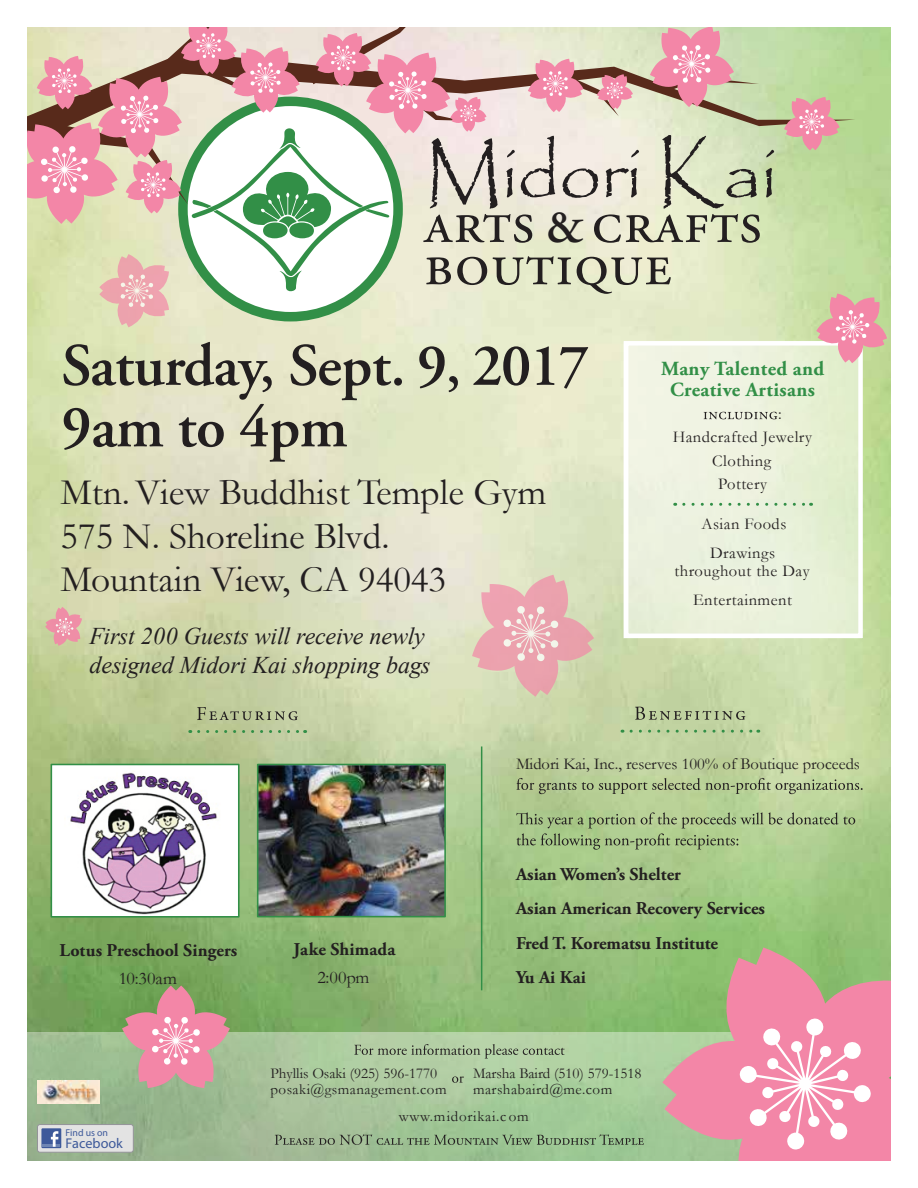
<style>
.page{position:relative;width:918px;height:1188px;background:#fff}
.page>*{position:absolute;margin:0;border:0;box-sizing:border-box;transform-origin:0 0}
.t1{font:75.75px "Papyrus";letter-spacing:-.01em;color:#231f20}
.t2{font:600 60px/61.5px "Adobe Garamond Pro";letter-spacing:-.01em;color:#231f20}
.t3{font:600 46.65px "Adobe Garamond Pro";color:#231f20}
.t4{font:37.5px/43.5px "Garamond";color:#231f20}
.t5{font:italic 24px/28.8px "Times New Roman";letter-spacing:-.005em;color:#231f20}
.t6{font:700 19.95px/21.1px "Adobe Garamond Pro";letter-spacing:.02em;color:#328f47;text-align:center}
.t7{font:700 18px/34.5px "Adobe Garamond Pro";color:#231f20}
.t8{font:18px "Garamond";color:#231f20}
.t9{font:16.5px/29.1px "Garamond";letter-spacing:.03em;color:#231f20;text-align:center}
.t10{font:16.5px "Garamond";color:#231f20}
.t11{font:15px/26.8px "Garamond";letter-spacing:.03em;color:#231f20}
.t12{font:15px "Garamond";color:#231f20}
.t13{font:14.25px "Myriad Pro";color:#3d599a}
.t14{font:9.9px "Myriad Pro";color:#3d599a}
</style>
<div class="page">
<img style="left:27px;top:27px;width:864px;height:1005px">
<svg style="left:27px;top:1032px;width:635px;height:129px;background:#a4c398"></svg>
<svg style="left:275px;top:1134px;width:369px;height:11px;background:#87a47e"></svg>
<svg style="left:354px;top:1044px;width:211px;height:15px;background:#9fb792"></svg>
<svg style="left:452px;top:1076px;width:12px;height:7px"></svg>
<svg style="left:199px;top:730px;width:107px;height:3px"></svg>
<svg style="left:197px;top:707px;width:101px;height:13px"></svg>
<svg style="left:631px;top:730px;width:128px;height:3px"></svg>
<svg style="left:635px;top:707px;width:110px;height:13px"></svg>
<div style="left:51px;top:764px;width:188px;height:153px;background:#fff"></div>
<img style="left:70px;top:771px;width:147px;height:144px">
<div style="left:51px;top:764px;width:189px;height:154px;border:2px solid #328f47"></div>
<img style="left:260px;top:767px;width:183px;height:147px">
<div style="left:257px;top:764px;width:189px;height:153px;border:2px solid #328f47"></div>
<img style="left:38px;top:1081px;width:62px;height:23px">
<hr style="left:481px;top:746px;width:1px;height:244px;background:#328f47">
<div style="left:37px;top:1125px;width:96px;height:27px;background:#e3e3e3;border-radius:2px"></div>
<div style="left:37px;top:1124px;width:97px;height:28px;border:1px solid #949499;border-radius:2px"></div>
<div style="left:41px;top:1128px;width:20px;height:20px;background:#3d599a"></div>
<hr style="left:43px;top:1144px;width:17px;height:3px;background:#6e85b3">
<svg style="left:51px;top:1131px;width:7px;height:16px"></svg>
<div style="left:623px;top:341px;width:239px;height:297px;background:linear-gradient(to right,#f1f3e5,#e4efd1);border:4px solid #fff"></div>
<div style="left:624px;top:341px;width:239px;height:297px;border:4px solid #fff"></div>
<svg style="left:704px;top:412px;width:73px;height:7px"></svg>
<svg style="left:684px;top:503px;width:128px;height:3px"></svg>
<svg style="left:122px;top:986px;width:108px;height:102px;background:#c79c96"></svg>
<svg style="left:472px;top:575px;width:122px;height:122px;background:#e3bfb5"></svg>
<svg style="left:816px;top:294px;width:71px;height:69px;background:#e3b1ad"></svg>
<svg style="left:662px;top:947px;width:229px;height:214px;background:#c7a193"></svg>
<svg style="left:739px;top:1018px;width:132px;height:132px"></svg>
<svg style="left:760px;top:52px;width:95px;height:105px;background:#bbd79d"></svg>
<svg style="left:784px;top:97px;width:56px;height:53px;background:#dbaca5"></svg>
<svg style="left:27px;top:27px;width:733px;height:300px;background:#d8ccbd"></svg>
<svg style="left:45px;top:607px;width:37px;height:39px"></svg>
<svg style="left:516px;top:778px;width:347px;height:16px;background:#a4b687"></svg>
<svg style="left:516px;top:812px;width:339px;height:38px;background:#a1bc85"></svg>
<h1 class="t1" style="left:424px;top:127px;width:354px">Midori Kai</h1>
<h3 class="t3" style="left:545px;top:200px;width:40px">&amp;</h3>
<h2 class="t2" style="left:61px;top:336px;width:529px">Saturday, Sept. 9, 2017<br>9am to 4pm</h2>
<h3 class="t4" style="left:61px;top:470px;width:487px">Mtn.View Buddhist Temple Gym<br>575 N. Shoreline Blvd.<br>Mountain View, CA 94043</h3>
<h3 class="t5" style="left:90px;top:621px;width:343px">First 200 Guests will receive newly designed Midori Kai shopping bags</h3>
<p class="t6" style="left:661px;top:358px;width:165px">Many Talented and<br>Creative Artisans</p>
<p class="t9" style="left:778px;top:399px;width:5px">:</p>
<p class="t9" style="left:673px;top:422px;width:141px">Handcrafted Jewelry</p>
<p class="t9" style="left:712px;top:445px;width:60px">Clothing</p>
<p class="t9" style="left:718px;top:469px;width:50px">Pottery</p>
<p class="t9" style="left:701px;top:509px;width:86px">Asian Foods<br>Drawings</p>
<p class="t9" style="left:675px;top:556px;width:137px">throughout the Day<br>Entertainment</p>
<p class="t10" style="left:516px;top:752px;width:345px">Midori Kai, Inc., reserves 100% of Boutique proceeds</p>
<p class="t7" style="left:60px;top:933px;width:179px">Lotus Preschool Singers</p>
<p class="t8" style="left:119px;top:966px;width:60px">10:30am</p>
<p class="t14" style="left:65px;top:1126px;width:44px">Find us on</p>
<p class="t13" style="left:65px;top:1135px;width:59px">Facebook</p>
<p class="t7" style="left:294px;top:932px;width:103px">Jake Shimada</p>
<p class="t8" style="left:317px;top:965px;width:54px">2:00pm</p>
<p class="t7" style="left:516px;top:857px;width:251px">Asian Women’s Shelter<br>Asian American Recovery Services<br>Fred T. Korematsu Institute<br>Yu Ai Kai</p>
<p class="t12" style="left:271px;top:1063px;width:168px">Phyllis Osaki (925) 596-1770</p>
<p class="t12" style="left:473px;top:1063px;width:170px">Marsha Baird (510) 579-1518</p>
<p class="t11" style="left:271px;top:1076px;width:178px">posaki@gsmanagement.com</p>
<p class="t11" style="left:399px;top:1076px;width:215px;text-indent:74px">marshabaird@me.com www.midorikai.com</p>
</div>
